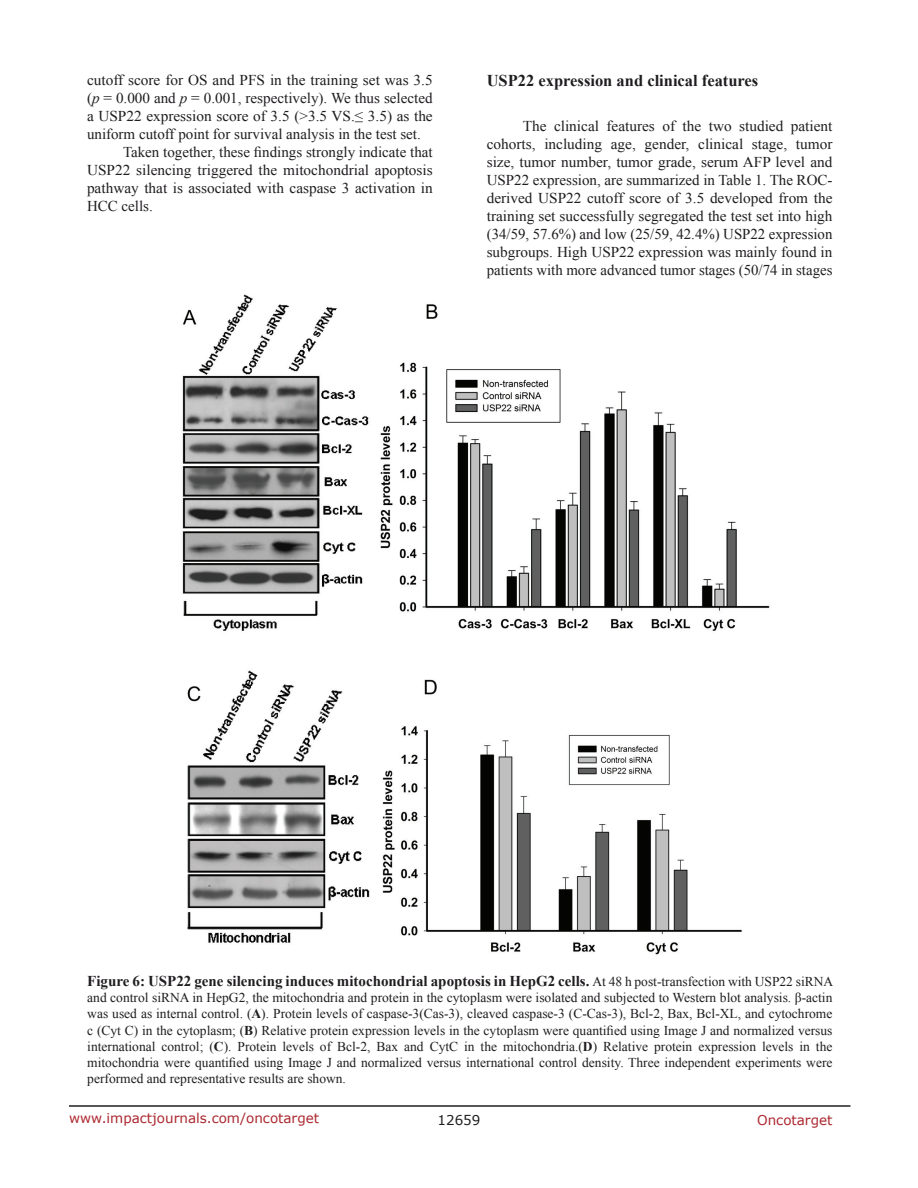
<style>
.page{position:relative;width:918px;height:1188px;background:#fff}
.page>*{position:absolute;margin:0;border:0;box-sizing:border-box;transform-origin:0 0}
.t1{font:700 16.5px "Times New Roman";color:#201d20}
.t2{font:15px/18px "Times New Roman";color:#201d20;text-align:justify}
.t3{font:700 15px "Times New Roman";color:#201d20}
.t4{font:13.5px/16.2px "Times New Roman";color:#201d20;text-align:justify}
.t5{font:13.5px "Verdana";color:#ac2830}
.t6{font:13.5px "Verdana";color:#201d20}
.s1{font-style:italic}
.s2{font-weight:400;font-size:13.5px}
.s3{font-weight:700}
</style>
<div class="page">
<hr style="left:69px;top:1105px;width:781px;height:2px;background:#231f20">
<img style="left:182px;top:294px;width:588px;height:661px">
<p class="t2" style="left:87px;top:71px;width:347px">cutoff score for OS and PFS in the training set was 3.5</p>
<p class="t2" style="left:87px;top:89px;width:347px">(<span class="s1">p</span> = 0.000 and <span class="s1">p</span> = 0.001, respectively). We thus selected</p>
<p class="t2" style="left:87px;top:107px;width:347px">a USP22 expression score of 3.5 (&gt;3.5 VS.≤ 3.5) as the</p>
<p class="t2" style="left:87px;top:125px;width:335px">uniform cutoff point for survival analysis in the test set.</p>
<p class="t2" style="left:123px;top:143px;width:311px">Taken together, these findings strongly indicate that</p>
<p class="t2" style="left:87px;top:161px;width:347px">USP22 silencing triggered the mitochondrial apoptosis</p>
<p class="t2" style="left:87px;top:179px;width:347px">pathway that is associated with caspase 3 activation in</p>
<p class="t2" style="left:87px;top:197px;width:67px">HCC cells.</p>
<p class="t1" style="left:487px;top:69px;width:273px">USP22 expression and clinical features</p>
<p class="t2" style="left:487px;top:117px;width:347px;text-indent:36px">The clinical features of the two studied patient cohorts, including age, gender, clinical stage, tumor size, tumor number, tumor grade, serum AFP level and USP22 expression, are summarized in Table 1. The ROC&shy;derived USP22 cutoff score of 3.5 developed from the training set successfully segregated the test set into high (34/59, 57.6%) and low (25/59, 42.4%) USP22 expression subgroups. High USP22 expression was mainly found in patients with more advanced tumor stages (50/74 in stages</p>
<p class="t3" style="left:87px;top:971px;width:747px">Figure 6: USP22 gene silencing induces mitochondrial apoptosis in HepG2 cells. <span class="s2">At 48 h post-transfection with USP22 siRNA</span></p>
<p class="t4" style="left:87px;top:989px;width:747px">and control siRNA in HepG2, the mitochondria and protein in the cytoplasm were isolated and subjected to Western blot analysis. β-actin was used as internal control. (<span class="s3">A</span>). Protein levels of caspase-3(Cas-3), cleaved caspase-3 (C-Cas-3), Bcl-2, Bax, Bcl-XL, and cytochrome c (Cyt C) in the cytoplasm; (<span class="s3">B</span>) Relative protein expression levels in the cytoplasm were quantified using Image J and normalized versus international control; (<span class="s3">C</span>). Protein levels of Bcl-2, Bax and CytC in the mitochondria.(<span class="s3">D</span>) Relative protein expression levels in the mitochondria were quantified using Image J and normalized versus international control density. Three independent experiments were performed and representative results are shown.</p>
<p class="t5" style="left:69px;top:1109px;width:252px">www.impactjournals.com/oncotarget</p>
<p class="t6" style="left:438px;top:1111px;width:44px">12659</p>
<p class="t5" style="left:757px;top:1111px;width:77px">Oncotarget</p>
</div>
